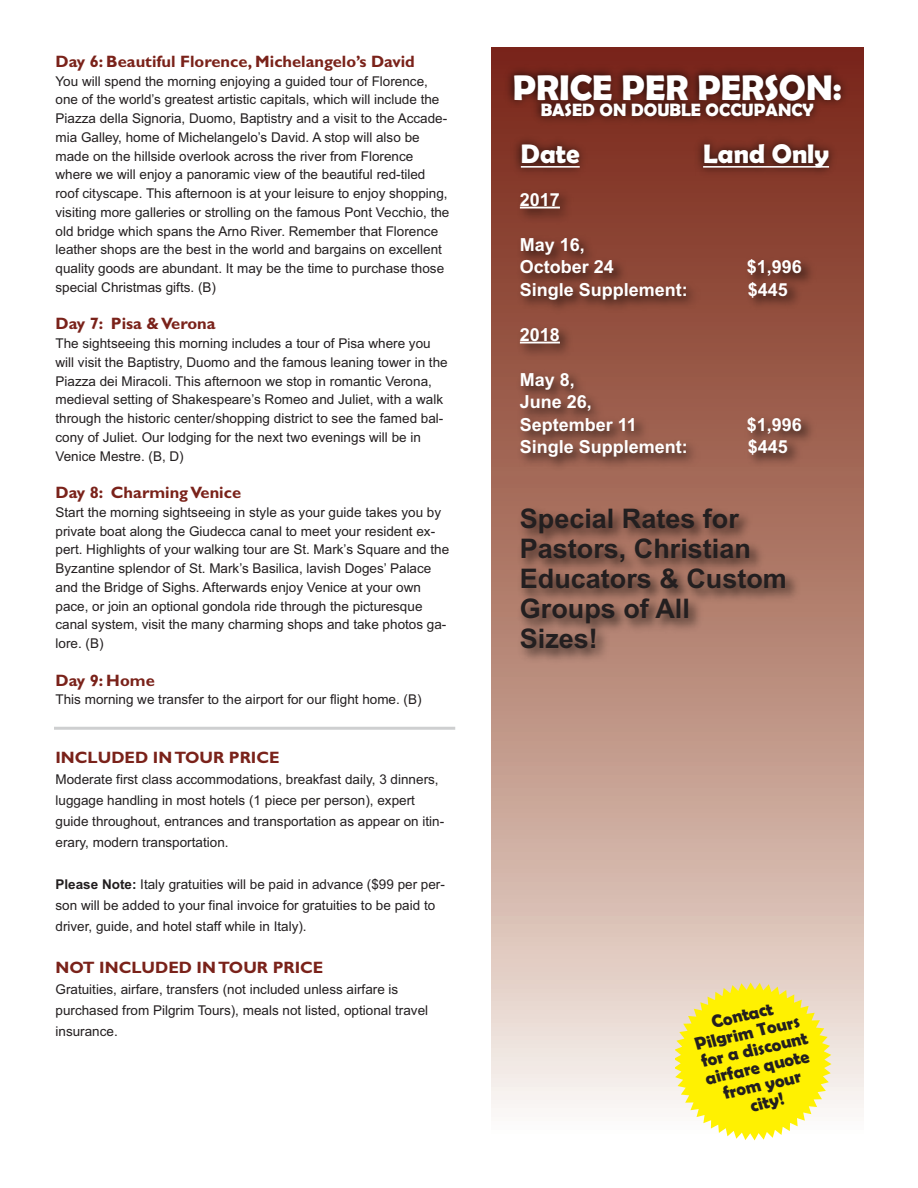
<style>
.page{position:relative;width:918px;height:1188px;background:#fff}
.page>*{position:absolute;margin:0;border:0;box-sizing:border-box;transform-origin:0 0}
.t1{font:700 36px "Berlin Sans FB Demi";color:#fff}
.t2{font:700 27px/30px "Arial";color:#231f20}
.t3{font:700 27px "Berlin Sans FB Demi";color:#fff}
.t4{font:700 18px/22.5px "Arial";color:#fff}
.t5{font:700 18px/18px "Berlin Sans FB Demi";color:#231f20;text-align:center}
.t6{font:700 18px "Berlin Sans FB Demi";color:#fff}
.t7{font:700 16.5px "Gill Sans";color:#7a221a}
.t8{font:13.5px/18.8px "Arial";color:#231f20}
.s1{font-weight:700}
</style>
<div class="page">
<svg style="left:492px;top:48px;width:372px;height:1060px"></svg>
<img style="left:504px;top:182px;width:360px;height:867px">
<hr style="left:520px;top:207px;width:40px;height:2px;background:#fff">
<hr style="left:520px;top:342px;width:40px;height:2px;background:#fff">
<img style="left:507px;top:150px;width:357px;height:43px">
<hr style="left:521px;top:166px;width:59px;height:2px;background:#fff">
<hr style="left:703px;top:166px;width:126px;height:2px;background:#fff">
<img style="left:491px;top:53px;width:373px;height:97px">
<svg style="left:676px;top:983px;width:156px;height:157px"></svg>
<hr style="left:54px;top:727px;width:401px;height:3px;background:#cecfd0">
<p class="t7" style="left:56px;top:52px;width:361px">Day 6: Beautiful Florence, Michelangelo’s David</p>
<p class="t8" style="left:56px;top:72px;width:395px">You will spend the morning enjoying a guided tour of Florence, one of the world’s greatest artistic capitals, which will include the Piazza della Signoria, Duomo, Baptistry and a visit to the Accade&shy;mia Galley, home of Michelangelo’s David. A stop will also be made on the hillside overlook across the river from Florence where we will enjoy a panoramic view of the beautiful red-tiled roof cityscape. This afternoon is at your leisure to enjoy shopping, visiting more galleries or strolling on the famous Pont Vecchio, the old bridge which spans the Arno River. Remember that Florence leather shops are the best in the world and bargains on excellent quality goods are abundant. It may be the time to purchase those special Christmas gifts. (B)</p>
<p class="t7" style="left:56px;top:314px;width:162px">Day 7: Pisa &amp;Verona</p>
<p class="t8" style="left:56px;top:334px;width:394px">The sightseeing this morning includes a tour of Pisa where you will visit the Baptistry, Duomo and the famous leaning tower in the Piazza dei Miracoli. This afternoon we stop in romantic Verona, medieval setting of Shakespeare’s Romeo and Juliet, with a walk through the historic center/shopping district to see the famed bal&shy;cony of Juliet. Our lodging for the next two evenings will be in Venice Mestre. (B, D)</p>
<p class="t7" style="left:56px;top:483px;width:187px">Day 8: CharmingVenice</p>
<p class="t8" style="left:56px;top:503px;width:395px">Start the morning sightseeing in style as your guide takes you by private boat along the Giudecca canal to meet your resident ex&shy;pert. Highlights of your walking tour are St. Mark’s Square and the Byzantine splendor of St. Mark’s Basilica, lavish Doges’ Palace and the Bridge of Sighs. Afterwards enjoy Venice at your own pace, or join an optional gondola ride through the picturesque canal system, visit the many charming shops and take photos ga&shy;lore. (B)</p>
<p class="t7" style="left:56px;top:670px;width:101px">Day 9: Home</p>
<p class="t8" style="left:56px;top:690px;width:368px">This morning we transfer to the airport for our flight home. (B)</p>
<p class="t7" style="left:56px;top:748px;width:226px">INCLUDED INTOUR PRICE</p>
<p class="t8" style="left:56px;top:769px;width:390px;line-height:21px">Moderate first class accommodations, breakfast daily, 3 dinners, luggage handling in most hotels (1 piece per person), expert guide throughout, entrances and transportation as appear on itin&shy;erary, modern transportation.</p>
<p class="t8" style="left:56px;top:874px;width:391px;line-height:21px"><span class="s1">Please Note:</span> Italy gratuities will be paid in advance ($99 per per&shy;son will be added to your final invoice for gratuities to be paid to driver, guide, and hotel staff while in Italy).</p>
<p class="t7" style="left:56px;top:958px;width:269px">NOT INCLUDED INTOUR PRICE</p>
<p class="t8" style="left:56px;top:979px;width:374px;line-height:21px">Gratuities, airfare, transfers (not included unless airfare is purchased from Pilgrim Tours), meals not listed, optional travel insurance.</p>
<h1 class="t1" style="left:513px;top:66px;width:331px">PRICE PER PERSON:</h1>
<h3 class="t6" style="left:541px;top:99px;width:275px">BASED ON DOUBLE OCCUPANCY</h3>
<h2 class="t3" style="left:521px;top:138px;width:60px">Date</h2>
<h2 class="t3" style="left:703px;top:138px;width:127px">Land Only</h2>
<h3 class="t4" style="left:520px;top:188px;width:42px">2017</h3>
<h3 class="t4" style="left:520px;top:233px;width:96px">May 16,<br>October 24</h3>
<h3 class="t4" style="left:747px;top:256px;width:57px">$1,996</h3>
<h3 class="t4" style="left:520px;top:278px;width:170px">Single Supplement:</h3>
<h3 class="t4" style="left:748px;top:278px;width:42px">$445</h3>
<h3 class="t4" style="left:520px;top:323px;width:42px">2018</h3>
<h3 class="t4" style="left:520px;top:368px;width:119px">May 8,<br>June 26,<br>September 11</h3>
<h3 class="t4" style="left:747px;top:413px;width:57px">$1,996</h3>
<h3 class="t4" style="left:520px;top:436px;width:170px">Single Supplement:</h3>
<h3 class="t4" style="left:748px;top:436px;width:42px">$445</h3>
<h2 class="t2" style="left:520px;top:504px;width:269px">Special Rates for<br>Pastors, Christian<br>Educators &amp; Custom<br>Groups of All<br>Sizes!</h2>
<h3 class="t5" style="left:690px;top:1018px;width:112px;rotate:-13deg">Contact<br>Pilgrim Tours for a discount airfare quote from your city!</h3>
</div>
